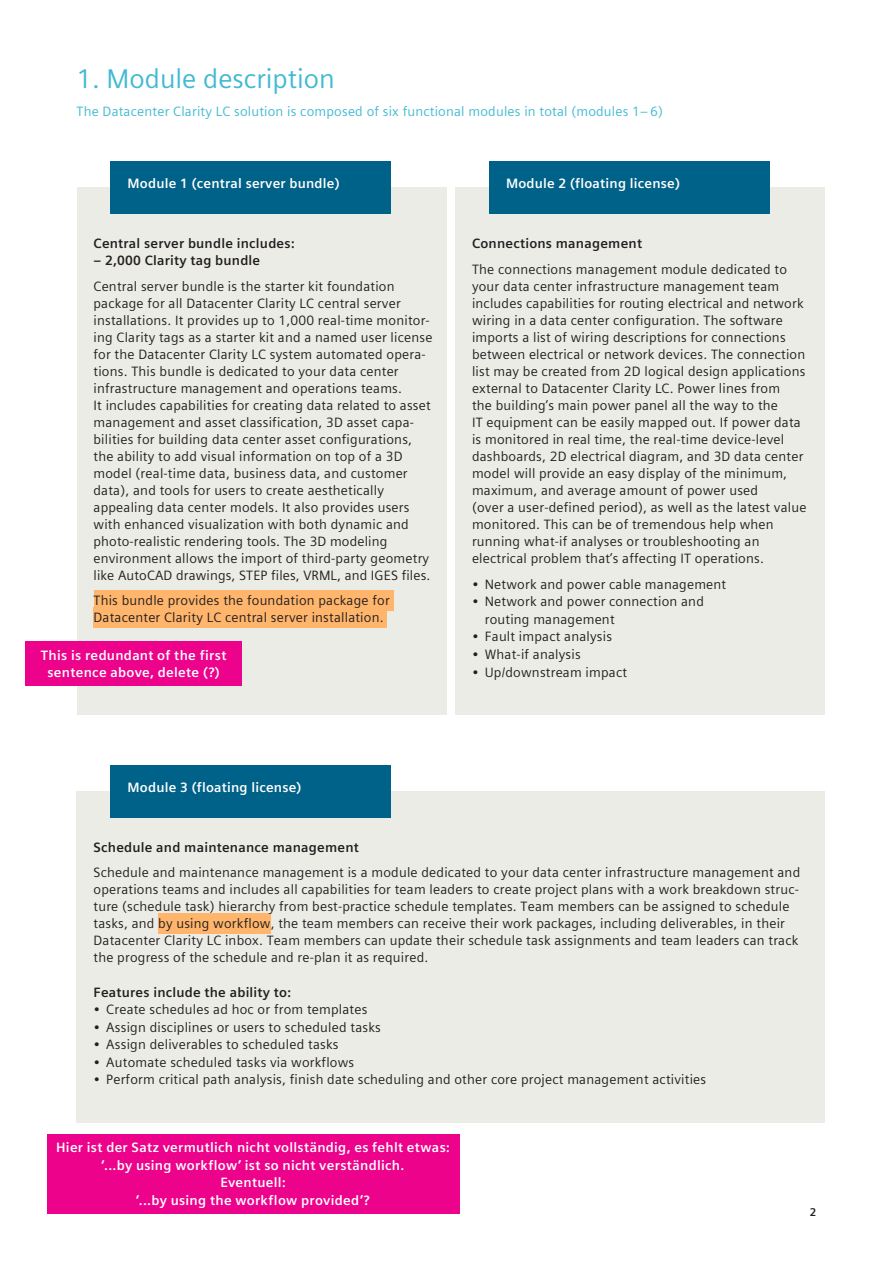
<style>
.page{position:relative;width:893px;height:1263px;background:#fff}
.page>*{position:absolute;margin:0;border:0;box-sizing:border-box;transform-origin:0 0}
.t1{font:27px "Siemens Sans Global";color:#41bad2}
.t2{font:13.5px/17px "Siemens Sans Global";letter-spacing:.015em;color:#231f20}
.t3{font:700 13.5px/17.5px "Siemens Sans Global";letter-spacing:.02em;color:#fff;text-align:center}
.t4{font:700 13.5px "Siemens Sans Global";letter-spacing:.015em;color:#231f20}
.t5{font:13.5px "Siemens Sans Global";letter-spacing:.015em;color:#41bad2}
.t6{font:700 11.25px "Siemens Sans Global";color:#231f20}
</style>
<div class="page">
<div style="left:77px;top:187px;width:369px;height:527px;background:#ecece7"></div>
<div style="left:77px;top:791px;width:748px;height:332px;background:#ecece7"></div>
<div style="left:455px;top:187px;width:370px;height:527px;background:#ecece7"></div>
<div style="left:94px;top:590px;width:299px;height:21px;background:#ffb56b"></div>
<div style="left:94px;top:607px;width:293px;height:21px;background:#ffb56b"></div>
<div style="left:158px;top:913px;width:113px;height:21px;background:#ffb56b"></div>
<div style="left:111px;top:162px;width:280px;height:52px;background:#006288"></div>
<div style="left:489px;top:162px;width:281px;height:52px;background:#006288"></div>
<div style="left:111px;top:765px;width:280px;height:53px;background:#006288"></div>
<div style="left:26px;top:641px;width:216px;height:45px;background:#ed028c"></div>
<div style="left:47px;top:1134px;width:412px;height:79px;background:#ed028c"></div>
<h1 class="t1" style="left:77px;top:58px;width:260px">1. Module description</h1>
<p class="t5" style="left:77px;top:101px;width:588px">The Datacenter Clarity LC solution is composed of six functional modules in total (modules 1– 6)</p>
<p class="t3" style="left:128px;top:175px;width:214px">Module 1 (central server bundle)</p>
<p class="t3" style="left:506px;top:175px;width:175px">Module 2 (floating license)</p>
<p class="t4" style="left:94px;top:233px;width:203px">Central server bundle includes:</p>
<p class="t4" style="left:94px;top:250px;width:168px">– 2,000 Clarity tag bundle</p>
<p class="t2" style="left:94px;top:277px;width:340px">Central server bundle is the starter kit foundation package for all Datacenter Clarity LC central server installations. It provides up to 1,000 real-time monitor&shy;ing Clarity tags as a starter kit and a named user license for the Datacenter Clarity LC system automated opera&shy;tions. This bundle is dedicated to your data center infrastructure management and operations teams.<br>It -includes capabilities for creating data related to asset management and asset classification, 3D asset capa&shy;bilities for building data center asset configurations, the ability to add visual information on top of a 3D model (real-time data, business data, and customer data), and tools for users to create aesthetically appealing data center models. It also provides users with enhanced visualization with both dynamic and photo-realistic rendering tools. The 3D modeling environment allows the import of third-party geometry like AutoCAD drawings, STEP files, VRML, and IGES files.</p>
<p class="t2" style="left:94px;top:592px;width:298px">This bundle provides the foundation package for<br>Datacenter Clarity LC central server installation.</p>
<p class="t3" style="left:41px;top:646px;width:187px">This is redundant of the first sentence above, delete (?)</p>
<p class="t4" style="left:472px;top:233px;width:172px">Connections management</p>
<p class="t2" style="left:472px;top:260px;width:336px">The connections management module dedicated to your data center infrastructure management team includes capabilities for routing electrical and network wiring in a data center configuration. The software imports a list of wiring descriptions for connections between electrical or network devices. The connection list may be created from 2D logical design applications external to Datacenter Clarity LC. Power lines from<br>the building’s main power panel all the way to the<br>IT equipment can be easily mapped out. If power data is monitored in real time, the real-time device-level dashboards, 2D electrical diagram, and 3D data center model will provide an easy display of the minimum, maximum, and average amount of power used<br>(over a user-defined period), as well as the latest value monitored. This can be of tremendous help when running what-if analyses or troubleshooting an electrical problem that’s affecting IT operations.</p>
<p class="t2" style="left:472px;top:576px;width:256px">• Network and power cable management</p>
<p class="t2" style="left:485px;top:593px;width:221px;line-height:17.5px;text-indent:-13px">• Network and power connection and routing management</p>
<p class="t2" style="left:472px;top:628px;width:142px">• Fault impact analysis</p>
<p class="t2" style="left:472px;top:646px;width:110px">• What-if analysis</p>
<p class="t2" style="left:472px;top:663px;width:157px">• Up/downstream impact</p>
<p class="t3" style="left:128px;top:779px;width:175px">Module 3 (floating license)</p>
<p class="t4" style="left:94px;top:837px;width:267px">Schedule and maintenance management</p>
<p class="t2" style="left:94px;top:864px;width:708px">Schedule and maintenance management is a module dedicated to your data center infrastructure management and operations teams and includes all capabilities for team leaders to create project plans with a work breakdown struc&shy;ture (schedule task) hierarchy from best-practice schedule templates. Team members can be assigned to schedule tasks, and by using workflow, the team members can receive their work packages, including deliverables, in their Datacenter Clarity LC inbox. Team members can update their schedule task assignments and team leaders can track the progress of the schedule and re-plan it as required.</p>
<p class="t4" style="left:94px;top:981px;width:199px">Features include the ability to:</p>
<p class="t2" style="left:94px;top:1001px;width:275px">• Create schedules ad hoc or from templates</p>
<p class="t2" style="left:94px;top:1018px;width:289px">• Assign disciplines or users to scheduled tasks</p>
<p class="t2" style="left:94px;top:1036px;width:246px">• Assign deliverables to scheduled tasks</p>
<p class="t2" style="left:94px;top:1054px;width:262px">• Automate scheduled tasks via workflows</p>
<p class="t2" style="left:94px;top:1071px;width:614px">• Perform critical path analysis, finish date scheduling and other core project management activities</p>
<p class="t3" style="left:56px;top:1139px;width:395px">Hier ist der Satz vermutlich nicht vollständig, es fehlt etwas: ‘...by using workflow’ ist so nicht verständlich.<br>Eventuell:<br>‘...by using the workflow provided’?</p>
<p class="t6" style="left:810px;top:1203px;width:8px">2</p>
</div>
